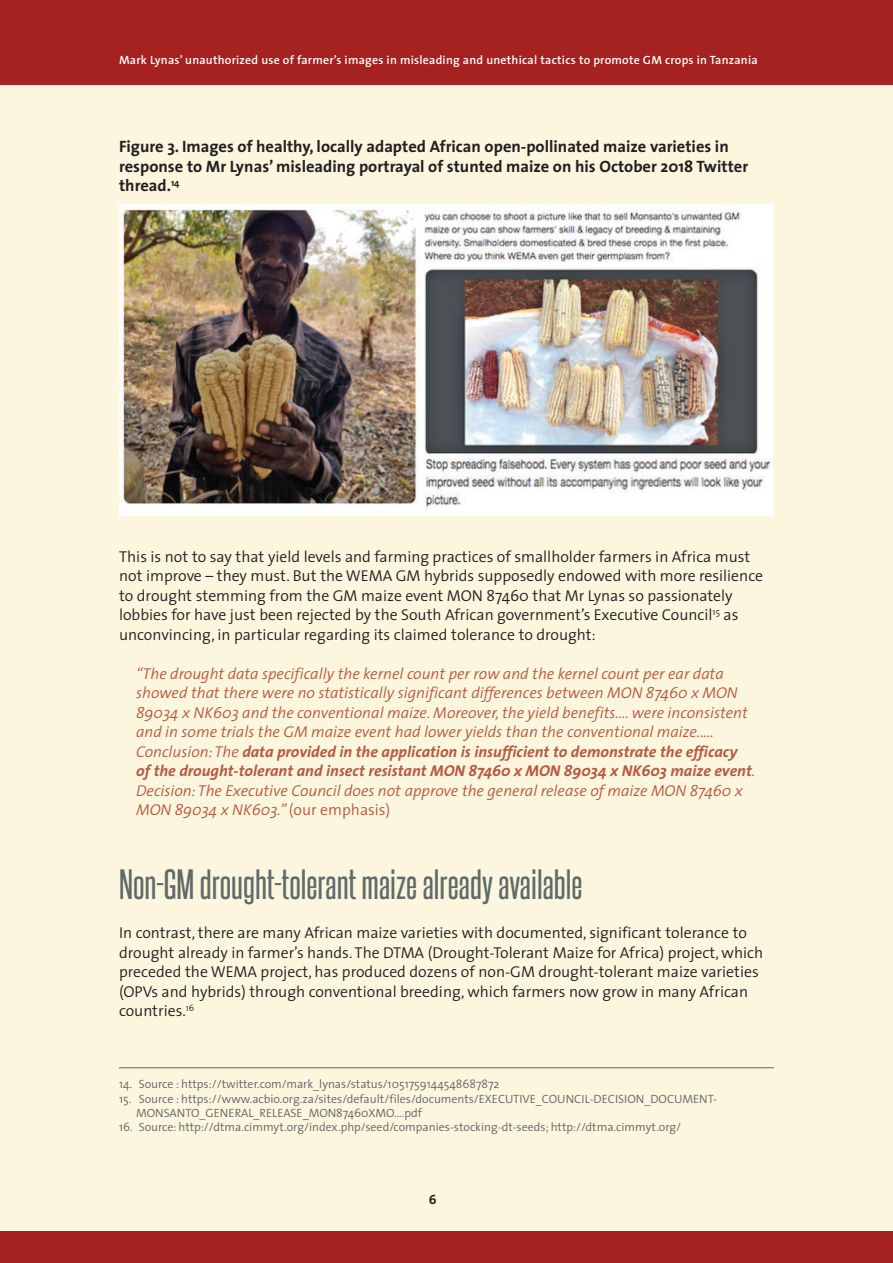
<style>
.page{position:relative;width:893px;height:1263px;background:#fff}
.page>*{position:absolute;margin:0;border:0;box-sizing:border-box;transform-origin:0 0}
.t1{font:36px "Steelfish Rg";color:#5f6a69;scale:1.1 1}
.t2{font:700 16.5px/19.5px "The Sans";color:#231f20}
.t3{font:300 15.75px/19.5px "The Sans";color:#231f20}
.t4{font:italic 300 15.75px/19.5px "The Sans";color:#b75843}
.t5{font:13.5px "The Sans Bold Caps";color:#231f20}
.t6{font:300 12px/14.4px "The Sans";color:#636366}
.t7{font:600 12px "The Sans";letter-spacing:.02em;color:#fff}
.s1{font-weight:700}
.s2{font-style:normal}
</style>
<div class="page">
<div style="left:0;top:0;width:893px;height:85px;background:#a52221"></div>
<div style="left:0;top:1230px;width:893px;height:33px;background:#a52221"></div>
<div style="left:0;top:85px;width:893px;height:1145px;background:#fbf6dd"></div>
<hr style="left:119px;top:1067px;width:655px;height:1px;background:#636366">
<img style="left:119px;top:204px;width:653px;height:311px">
<p class="t7" style="left:119px;top:50px;width:640px">Mark Lynas’ unauthorized use of farmer’s images in misleading and unethical tactics to promote GM crops in Tanzania</p>
<p class="t2" style="left:119px;top:137px;width:631px">Figure 3. Images of healthy, locally adapted African open-pollinated maize varieties in response to Mr Lynas’ misleading portrayal of stunted maize on his October 2018 Twitter thread.<sup>14</sup></p>
<p class="t3" style="left:119px;top:546px;width:646px">This is not to say that yield levels and farming practices of smallholder farmers in Africa must not improve – they must. But the WEMA GM hybrids supposedly endowed with more resilience to drought stemming from the GM maize event MON 87460 that Mr Lynas so passionately lobbies for have just been rejected by the South African government’s Executive Council<sup>15</sup> as unconvincing, in particular regarding its claimed tolerance to drought:</p>
<p class="t4" style="left:136px;top:663px;width:621px">“The drought data specifically the kernel count per row and the kernel count per ear data showed that there were no statistically significant differences between MON 87460 x MON 89034 x NK603 and the conventional maize. Moreover, the yield benefits…. were inconsistent and in some trials the GM maize event had lower yields than the conventional maize.….<br>Conclusion: The <span class="s1">data provided in the application is insufficient to demonstrate the efficacy of the drought-tolerant and insect resistant MON 87460 x MON 89034 x NK603 maize event</span>.<br>Decision: The Executive Council does not approve the general release of maize MON 87460 x MON 89034 x NK603.” <span class="s2">(our emphasis)</span></p>
<h1 class="t1" style="left:119px;top:862px;width:423px">Non-GM drought-tolerant maize already available</h1>
<p class="t3" style="left:119px;top:923px;width:646px">In contrast, there are many African maize varieties with documented, significant tolerance to drought already in farmer’s hands. The DTMA (Drought-Tolerant Maize for Africa) project, which preceded the WEMA project, has produced dozens of non-GM drought-tolerant maize varieties (OPVs and hybrids) through conventional breeding, which farmers now grow in many African countries.<sup>16</sup></p>
<p class="t6" style="left:119px;top:1076px;width:382px">14. Source : https://twitter.com/mark_lynas/status/1051759144548687872</p>
<p class="t6" style="left:136px;top:1091px;width:583px;text-indent:-17px">15. Source : https://www.acbio.org.za/sites/default/files/documents/EXECUTIVE_COUNCIL-DECISION_DOCUMENT-<br>MONSANTO_GENERAL_RELEASE_MON87460XMO....pdf</p>
<p class="t6" style="left:119px;top:1120px;width:564px">16. Source: http://dtma.cimmyt.org/index.php/seed/companies-stocking-dt-seeds; http://dtma.cimmyt.org/</p>
<p class="t5" style="left:429px;top:1188px;width:9px">6</p>
</div>
